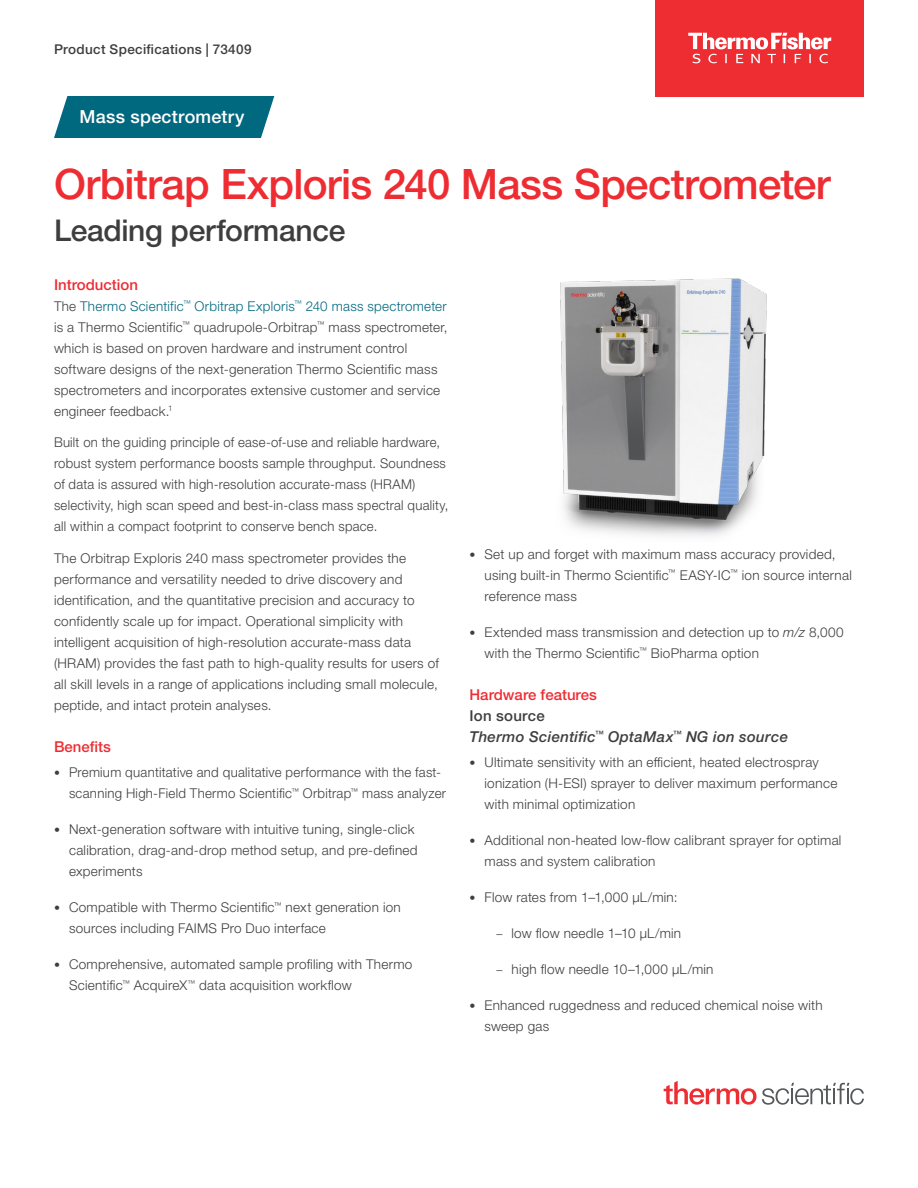
<style>
.page{position:relative;width:918px;height:1188px;background:#fff}
.page>*{position:absolute;margin:0;border:0;box-sizing:border-box;transform-origin:0 0}
.t1{font:500 42px "Helvetica Neue LTW1 G";letter-spacing:-.015em;color:#ee2d33}
.t2{font:500 30px "Helvetica Neue LTW1 G";letter-spacing:-.01em;color:#3e3e3f}
.t3{font:500 18px "Helvetica Neue LTW1 G";letter-spacing:.015em;color:#fff}
.t4{font:italic 500 15px/21px "Helvetica Neue LTW1 G";letter-spacing:.02em;color:#3e3e3f}
.t5{font:500 15px "Helvetica Neue LTW1 G";color:#ee2d33}
.t6{font:300 13.5px/21px "Helvetica Neue LTW1 G";letter-spacing:.02em;color:#3e3e3f}
.t7{font:500 13.5px "Helvetica Neue LTW1 G";letter-spacing:.025em;color:#3e3e3f}
.s1{color:#00687f}
.s2{font-size:12px}
.s3{font-style:italic}
.s4{font-style:normal}
</style>
<div class="page">
<img style="left:560px;top:278px;width:207px;height:259px">
<div style="left:54px;top:96px;width:220px;height:42px;background:#00687f"></div>
<svg style="left:664px;top:1081px;width:200px;height:24px"></svg>
<div style="left:656px;top:0;width:208px;height:96px;background:#ee2d33"></div>
<svg style="left:688px;top:33px;width:143px;height:30px"></svg>
<p class="t7" style="left:54px;top:41px;width:199px">Product Specifications | 73409</p>
<h3 class="t3" style="left:80px;top:106px;width:166px">Mass spectrometry</h3>
<h1 class="t1" style="left:54px;top:159px;width:778px">Orbitrap Exploris 240 Mass Spectrometer</h1>
<h2 class="t2" style="left:54px;top:213px;width:293px">Leading performance</h2>
<p class="t5" style="left:54px;top:275px;width:85px">Introduction</p>
<p class="t6" style="left:54px;top:295px;width:395px">The <span class="s1">Thermo Scientific</span><sup>™</sup> <span class="s1">Orbitrap Exploris</span><sup>™</sup> <span class="s1">240 mass spectrometer </span>is a Thermo Scientific<sup>™</sup> quadrupole-Orbitrap<sup>™</sup> mass spectrometer, which is based on proven hardware and instrument control software designs of the next-generation Thermo Scientific mass spectrometers and incorporates extensive customer and service engineer feedback.<sup>1</sup></p>
<p class="t6" style="left:54px;top:432px;width:396px">Built on the guiding principle of ease-of-use and reliable hardware, robust system performance boosts sample throughput. Soundness of data is assured with high-resolution accurate-mass (HRAM) selectivity, high scan speed and best-in-class mass spectral quality, all within a compact footprint to conserve bench space.</p>
<p class="t6" style="left:54px;top:547px;width:386px">The Orbitrap Exploris 240 mass spectrometer provides the performance and versatility needed to drive discovery and identification, and the quantitative precision and accuracy to confidently scale up for impact. Operational simplicity with intelligent acquisition of high-resolution accurate-mass data (HRAM) provides the fast path to high-quality results for users of all skill levels in a range of applications including small molecule, peptide, and intact protein analyses.</p>
<p class="t5" style="left:54px;top:737px;width:58px">Benefits</p>
<p class="t6" style="left:69px;top:762px;width:379px;text-indent:-15px"><span class="s2">•</span> Premium quantitative and qualitative performance with the fast&shy;scanning High-Field Thermo Scientific<sup>™</sup> Orbitrap<sup>™</sup> mass analyzer</p>
<p class="t6" style="left:69px;top:819px;width:350px;text-indent:-15px"><span class="s2">•</span> Next-generation software with intuitive tuning, single-click calibration, drag-and-drop method setup, and pre-defined experiments</p>
<p class="t6" style="left:69px;top:897px;width:333px;text-indent:-15px"><span class="s2">•</span> Compatible with Thermo Scientific<sup>™</sup> next generation ion sources including FAIMS Pro Duo interface</p>
<p class="t6" style="left:69px;top:954px;width:345px;text-indent:-15px"><span class="s2">•</span> Comprehensive, automated sample profiling with Thermo<br>Scientific<sup>™</sup> AcquireX<sup>™</sup> data acquisition workflow</p>
<p class="t6" style="left:484px;top:544px;width:369px;text-indent:-15px"><span class="s2">•</span> Set up and forget with maximum mass accuracy provided, using built-in Thermo Scientific<sup>™</sup> EASY-IC<sup>™</sup> ion source internal reference mass</p>
<p class="t6" style="left:484px;top:622px;width:361px;text-indent:-15px"><span class="s2">•</span> Extended mass transmission and detection up to <span class="s3">m/z</span> 8,000 with the Thermo Scientific<sup>™</sup> BioPharma option</p>
<p class="t5" style="left:470px;top:686px;width:129px">Hardware features</p>
<p class="t4" style="left:470px;top:705px;width:320px"><span class="s4">Ion source<br></span>Thermo Scientific<sup>™</sup> OptaMax<sup>™</sup> NG ion source</p>
<p class="t6" style="left:484px;top:752px;width:354px;text-indent:-15px"><span class="s2">•</span> Ultimate sensitivity with an efficient, heated electrospray ionization (H-ESI) sprayer to deliver maximum performance with minimal optimization</p>
<p class="t6" style="left:484px;top:830px;width:358px;text-indent:-15px"><span class="s2">•</span> Additional non-heated low-flow calibrant sprayer for optimal mass and system calibration</p>
<p class="t6" style="left:470px;top:887px;width:209px"><span class="s2">•</span> Flow rates from 1–1,000 µL/min:</p>
<p class="t6" style="left:496px;top:923px;width:186px"><span class="s2">–</span> low flow needle 1–10 µL/min</p>
<p class="t6" style="left:496px;top:959px;width:219px"><span class="s2">–</span> high flow needle 10–1,000 µL/min</p>
<p class="t6" style="left:484px;top:995px;width:340px;text-indent:-15px"><span class="s2">•</span> Enhanced ruggedness and reduced chemical noise with sweep gas</p>
</div>
